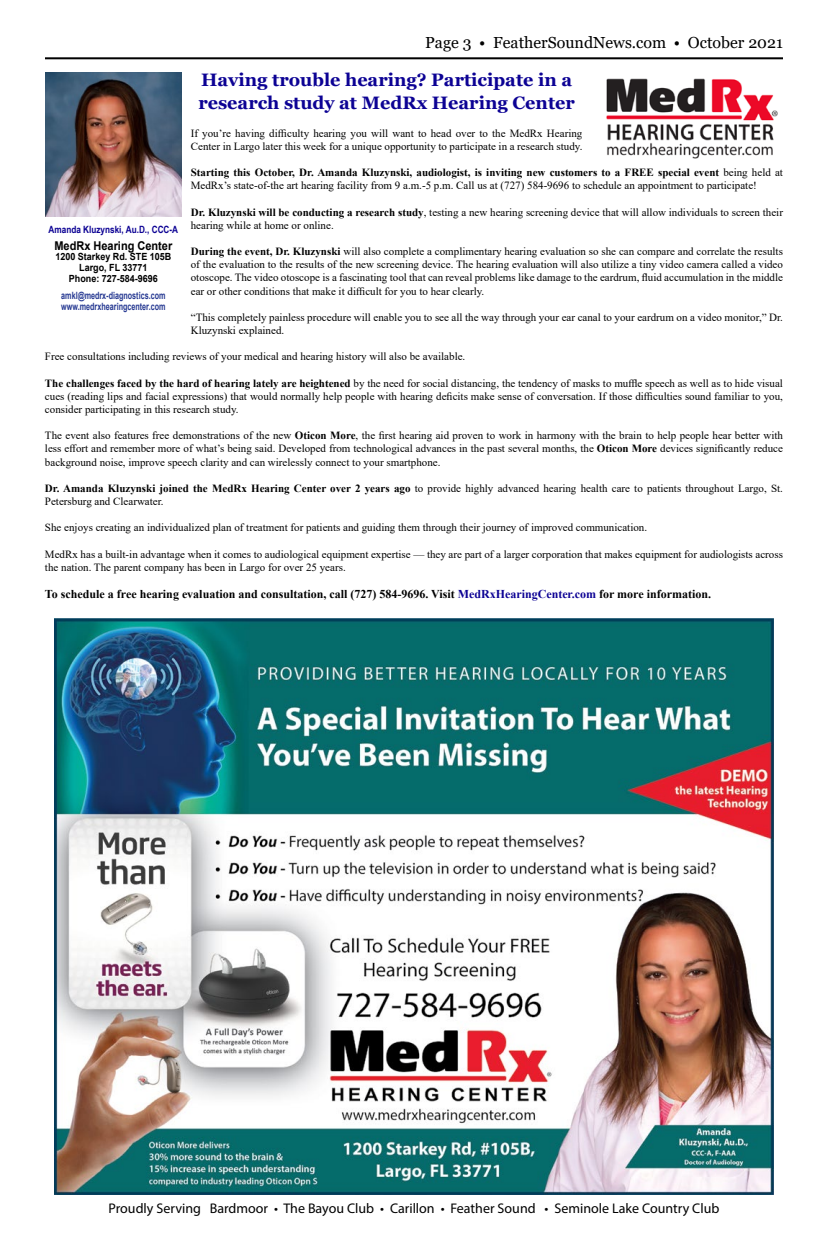
<style>
.page{position:relative;width:828px;height:1260px;background:#fff}
.page>*{position:absolute;margin:0;border:0;box-sizing:border-box;transform-origin:0 0}
.t1{font:700 18px/22.8px "Georgia";color:#0c0294}
.t2{font:16px "Georgia";color:#000}
.t3{font:14px "Myriad Pro";color:#000}
.t4{font:700 12.1px "Arial";color:#000;scale:.91 1}
.t5{font:700 12px "Times New Roman";color:#000}
.t6{font:11px/13.2px "Times New Roman";color:#000}
.t7{font:700 10px/11px "Arial";color:#263992;scale:.72 1}
.t8{font:700 10px "Arial Narrow";color:#0c0294}
.t9{font:700 9.9px/10.8px "Arial";color:#000;text-align:center;scale:.91 1}
.s1{font-weight:700}
.s2{color:#0c0294}
</style>
<div class="page">
<hr style="left:45px;top:57px;width:738px;height:2px;background:#000">
<img style="left:45px;top:73px;width:137px;height:144px">
<img style="left:606px;top:78px;width:172px;height:81px">
<img style="left:54px;top:618px;width:720px;height:576px">
<h2 class="t2" style="left:425px;top:33px;width:359px">Page 3 • FeatherSoundNews.com • October 2021</h2>
<h1 class="t1" style="left:198px;top:69px;width:378px">Having trouble hearing? Participate in a research study at MedRx Hearing Center</h1>
<p class="t6" style="left:191px;top:126px;width:393px">If you’re having difficulty hearing you will want to head over to the MedRx Hearing<br>Center in Largo later this week for a unique opportunity to participate in a research study.</p>
<p class="t6" style="left:191px;top:165px;width:594px"><span class="s1">Starting this October, Dr. Amanda Kluzynski, audiologist, is inviting new customers to a FREE special event</span> being held at<br>MedRx’s state-of-the art hearing facility from 9 a.m.-5 p.m. Call us at (727) 584-9696 to schedule an appointment to participate!</p>
<p class="t6" style="left:191px;top:205px;width:594px"><span class="s1">Dr. Kluzynski will be conducting a research study</span>, testing a new hearing screening device that will allow individuals to screen their hearing while at home or online.</p>
<p class="t6" style="left:191px;top:244px;width:594px;text-align:justify"><span class="s1">During the event, Dr. Kluzynski</span> will also complete a complimentary hearing evaluation so she can compare and correlate the results of the evaluation to the results of the new screening device. The hearing evaluation will also utilize a tiny video camera called a video otoscope. The video otoscope is a fascinating tool that can reveal problems like damage to the eardrum, fluid accumulation in the middle ear or other conditions that make it difficult for you to hear clearly.</p>
<p class="t6" style="left:191px;top:310px;width:594px">“This completely painless procedure will enable you to see all the way through your ear canal to your eardrum on a video monitor,” Dr.<br>Kluzynski explained.</p>
<p class="t6" style="left:45px;top:350px;width:422px">Free consultations including reviews of your medical and hearing history will also be available.</p>
<p class="t6" style="left:45px;top:376px;width:739px;text-align:justify"><span class="s1">The challenges faced by the hard of hearing lately are heightened</span> by the need for social distancing, the tendency of masks to muffle speech as well as to hide visual cues (reading lips and facial expressions) that would normally help people with hearing deficits make sense of conversation. If those difficulties sound familiar to you, consider participating in this research study.</p>
<p class="t6" style="left:45px;top:429px;width:740px;text-align:justify">The event also features free demonstrations of the new <span class="s1">Oticon More</span>, the first hearing aid proven to work in harmony with the brain to help people hear better with less effort and remember more of what’s being said. Developed from technological advances in the past several months, the <span class="s1">Oticon More</span> devices significantly reduce background noise, improve speech clarity and can wirelessly connect to your smartphone.</p>
<p class="t6" style="left:45px;top:481px;width:740px"><span class="s1">Dr. Amanda Kluzynski joined the MedRx Hearing Center over 2 years ago</span> to provide highly advanced hearing health care to patients throughout Largo, St.<br>Petersburg and Clearwater.</p>
<p class="t6" style="left:45px;top:521px;width:604px">She enjoys creating an individualized plan of treatment for patients and guiding them through their journey of improved communication.</p>
<p class="t6" style="left:45px;top:547px;width:740px">MedRx has a built-in advantage when it comes to audiological equipment expertise — they are part of a larger corporation that makes equipment for audiologists across the nation. The parent company has been in Largo for over 25 years.</p>
<p class="t5" style="left:45px;top:585px;width:668px">To schedule a free hearing evaluation and consultation, call (727) 584-9696. Visit <span class="s2">MedRxHearingCenter.com</span> for more information.</p>
<p class="t8" style="left:49px;top:222px;width:131px">Amanda Kluzynski, Au.D., CCC-A</p>
<p class="t4" style="left:54px;top:237px;width:131px">MedRx Hearing Center</p>
<p class="t9" style="left:55px;top:252px;width:129px">1200 Starkey Rd. STE 105B<br>Largo, FL 33771<br>Phone: 727-584-9696</p>
<p class="t7" style="left:61px;top:290px;width:146px">amkl@medrx-diagnostics.com www.medrxhearingcenter.com</p>
<p class="t3" style="left:109px;top:1200px;width:612px">Proudly Serving Bardmoor • The Bayou Club • Carillon • Feather Sound • Seminole Lake Country Club</p>
</div>
